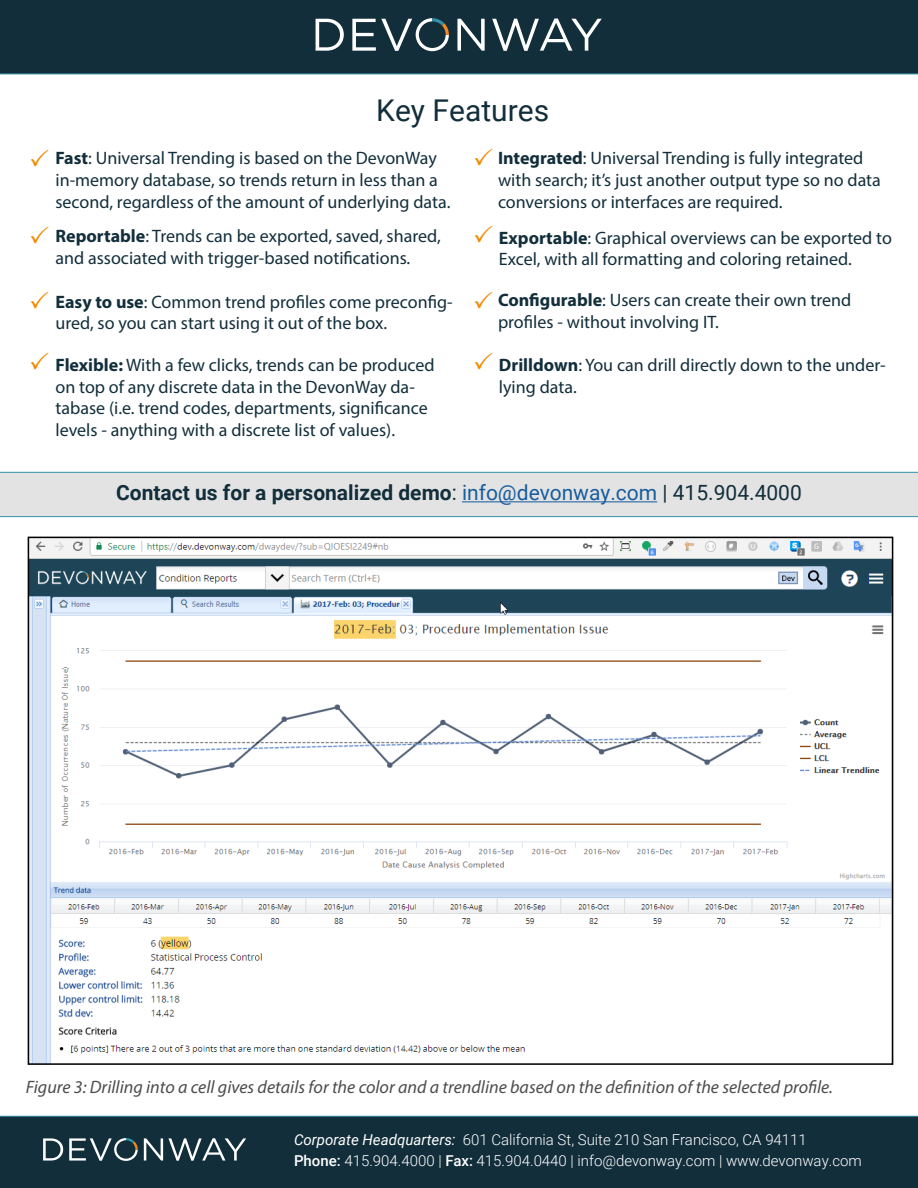
<style>
.page{position:relative;width:918px;height:1188px;background:#fff}
.page>*{position:absolute;margin:0;border:0;box-sizing:border-box;transform-origin:0 0}
.t1{font:30px "Roboto";color:#122e3b}
.t2{font:700 21px "Roboto";color:#122e3b}
.t3{font:18px/21.6px "Myriad Pro";color:#122e3b}
.t4{font:italic 18px "Myriad Pro";color:#4d4d4d}
.t5{font:300 15px "Roboto";color:#fff}
.s1{font-weight:700}
.s2{font-weight:400}
.s3{font-weight:400;color:#175d9e}
.s4{font-weight:400;font-style:italic}
.s5{font-weight:500}
</style>
<div class="page">
<div style="left:0;top:1116px;width:918px;height:72px;background:#122e3b"></div>
<svg style="left:43px;top:1138px;width:20px;height:23px"></svg>
<svg style="left:144px;top:1138px;width:102px;height:23px"></svg>
<svg style="left:69px;top:1138px;width:69px;height:23px;background:#4d616a"></svg>
<div style="left:0;top:0;width:918px;height:74px;background:#122e3b"></div>
<svg style="left:316px;top:19px;width:28px;height:32px"></svg>
<svg style="left:457px;top:19px;width:28px;height:32px"></svg>
<svg style="left:492px;top:19px;width:110px;height:32px"></svg>
<svg style="left:352px;top:18px;width:97px;height:33px"></svg>
<div style="left:0;top:472px;width:918px;height:45px;background:#e3e3e3"></div>
<hr style="left:462px;top:501px;width:195px;height:1px;background:#175d9e">
<img style="left:31px;top:540px;width:859px;height:522px">
<p class="t1" style="left:376px;top:89px;width:175px">Key Features</p>
<p class="t3" style="left:56px;top:147px;width:396px"><span class="s1">Fast</span>: Universal Trending is based on the DevonWay in-memory database, so trends return in less than a second, regardless of the amount of underlying data.</p>
<p class="t3" style="left:56px;top:225px;width:387px"><span class="s1">Reportable</span>: Trends can be exported, saved, shared, and associated with trigger-based notifications.</p>
<p class="t3" style="left:56px;top:291px;width:399px"><span class="s1">Easy to use</span>: Common trend profiles come preconfig&shy;ured, so you can start using it out of the box.</p>
<p class="t3" style="left:56px;top:354px;width:381px"><span class="s1">Flexible:</span> With a few clicks, trends can be produced on top of any discrete data in the DevonWay da&shy;tabase (i.e. trend codes, departments, significance levels - anything with a discrete list of values).</p>
<p class="t3" style="left:498px;top:147px;width:384px"><span class="s1">Integrated</span>: Universal Trending is fully integrated with search; it’s just another output type so no data conversions or interfaces are required.</p>
<p class="t3" style="left:499px;top:227px;width:395px"><span class="s1">Exportable</span>: Graphical overviews can be exported to<br>Excel, with all formatting and coloring retained.</p>
<p class="t3" style="left:498px;top:289px;width:355px"><span class="s1">Configurable</span>: Users can create their own trend profiles - without involving IT.</p>
<p class="t3" style="left:499px;top:354px;width:388px"><span class="s1">Drilldown</span>: You can drill directly down to the under&shy;lying data.</p>
<p class="t2" style="left:116px;top:478px;width:687px">Contact us for a personalized demo<span class="s2">:</span> <span class="s3">info@devonway.com</span> <span class="s2">| 415.904.4000</span></p>
<p class="t4" style="left:26px;top:1076px;width:809px">Figure 3: Drilling into a cell gives details for the color and a trendline based on the definition of the selected profile.</p>
<p class="t5" style="left:294px;top:1129px;width:514px"><span class="s4">Corporate Headquarters:</span> 601 California St, Suite 210 San Francisco, CA 94111</p>
<p class="t5" style="left:294px;top:1150px;width:569px"><span class="s5">Phone:</span> 415.904.4000 | <span class="s5">Fax:</span> 415.904.0440 | info@devonway.com | www.devonway.com</p>
</div>
